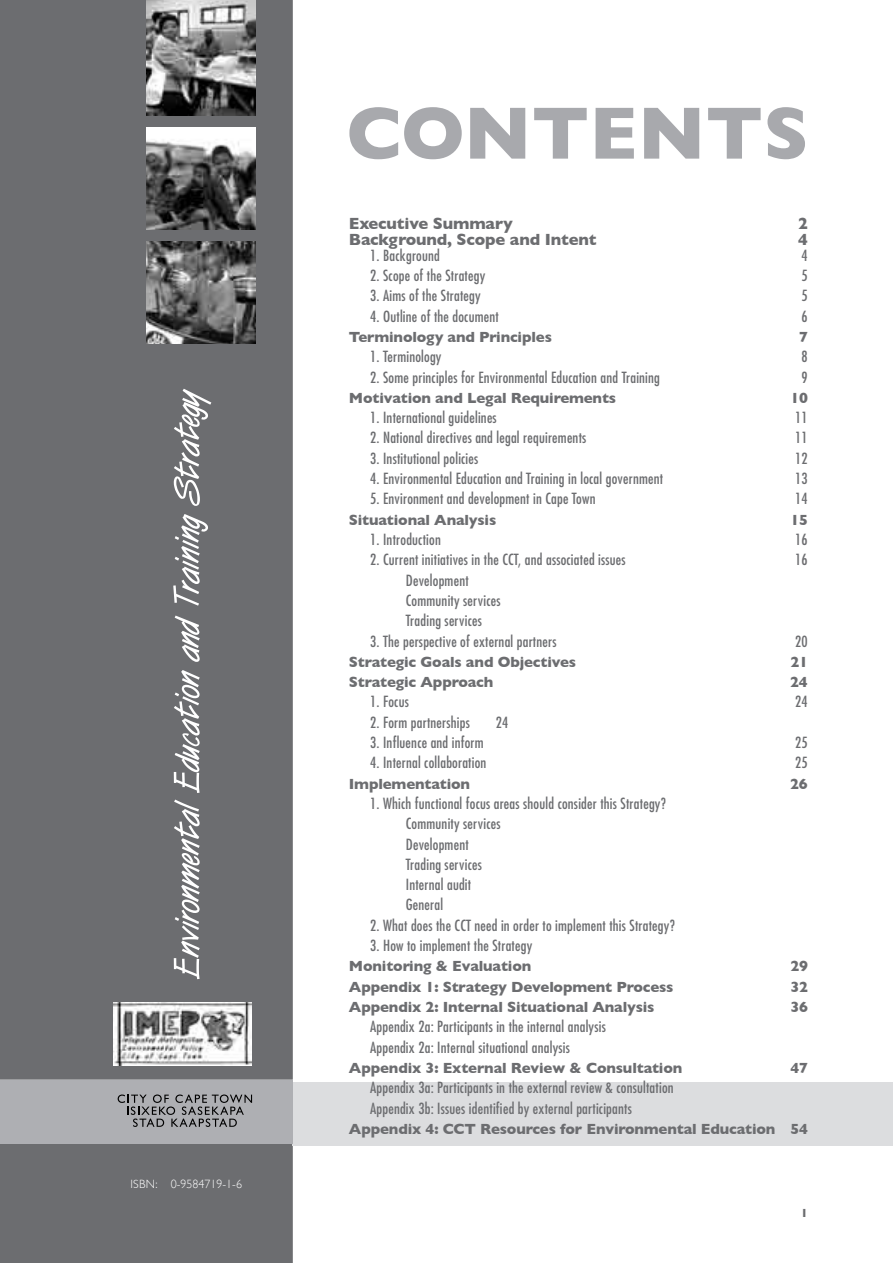
<style>
.page{position:relative;width:893px;height:1263px;background:#fff}
.page>*{position:absolute;margin:0;border:0;box-sizing:border-box;transform-origin:0 0}
.t1{font:700 75px "Gill Sans";color:#a8a9ad}
.t2{font:700 16.5px "Gill Sans";letter-spacing:-.01em;color:#6c6d70}
.t3{font:condensed 15px/20.2px "Futura";letter-spacing:.015em;color:#6c6d70}
.t4{font:700 15px "Gill Sans";letter-spacing:-.01em;color:#6c6d70}
.t5{font:300 12px "Gill Sans";color:#fff}
.t6{font:700 12px "Gill Sans";color:#6c6d70}
</style>
<div class="page">
<div style="left:0;top:0;width:293px;height:1263px;background:#6c6d70"></div>
<div style="left:293px;top:1082px;width:600px;height:64px;background:#dcdddf"></div>
<div style="left:0;top:1080px;width:293px;height:63px;background:#aeafb3"></div>
<img style="left:113px;top:1003px;width:139px;height:62px">
<svg style="left:118px;top:1094px;width:134px;height:33px"></svg>
<img style="left:146px;top:0;width:109px;height:116px">
<img style="left:146px;top:127px;width:109px;height:103px">
<img style="left:146px;top:241px;width:109px;height:103px">
<svg style="left:173px;top:389px;width:38px;height:590px;background:#898a8c"></svg>
<p class="t5" style="left:130px;top:1177px;width:113px">ISBN: 0-9584719-1-6</p>
<h1 class="t1" style="left:346px;top:89px;width:464px">CONTENTS</h1>
<p class="t2" style="left:349px;top:213px;width:165px">Executive Summary</p>
<p class="t2" style="left:798px;top:213px;width:11px">2</p>
<p class="t2" style="left:349px;top:229px;width:249px">Background, Scope and Intent</p>
<p class="t2" style="left:798px;top:229px;width:11px">4</p>
<p class="t3" style="left:370px;top:245px;width:71px">1. Background</p>
<p class="t3" style="left:801px;top:245px;width:8px">4</p>
<p class="t3" style="left:370px;top:265px;width:117px">2. Scope of the Strategy</p>
<p class="t3" style="left:801px;top:265px;width:8px">5</p>
<p class="t3" style="left:370px;top:286px;width:112px">3. Aims of the Strategy</p>
<p class="t3" style="left:801px;top:286px;width:8px">5</p>
<p class="t3" style="left:370px;top:306px;width:130px">4. Outline of the document</p>
<p class="t3" style="left:801px;top:306px;width:8px">6</p>
<p class="t4" style="left:349px;top:328px;width:205px">Terminology and Principles</p>
<p class="t4" style="left:799px;top:328px;width:10px">7</p>
<p class="t3" style="left:370px;top:346px;width:73px">1. Terminology</p>
<p class="t3" style="left:801px;top:346px;width:8px">8</p>
<p class="t3" style="left:370px;top:367px;width:291px">2. Some principles for Environmental Education and Training</p>
<p class="t3" style="left:801px;top:367px;width:8px">9</p>
<p class="t4" style="left:349px;top:389px;width:269px">Motivation and Legal Requirements</p>
<p class="t4" style="left:790px;top:389px;width:19px">10</p>
<p class="t3" style="left:370px;top:407px;width:128px">1. International guidelines</p>
<p class="t3" style="left:795px;top:407px;width:14px">11</p>
<p class="t3" style="left:370px;top:428px;width:218px">2. National directives and legal requirements</p>
<p class="t3" style="left:795px;top:428px;width:14px">11</p>
<p class="t3" style="left:370px;top:448px;width:110px">3. Institutional policies</p>
<p class="t3" style="left:795px;top:448px;width:14px">12</p>
<p class="t3" style="left:370px;top:468px;width:295px">4. Environmental Education and Training in local government</p>
<p class="t3" style="left:795px;top:468px;width:14px">13</p>
<p class="t3" style="left:370px;top:489px;width:227px">5. Environment and development in Cape Town</p>
<p class="t3" style="left:795px;top:489px;width:14px">14</p>
<p class="t4" style="left:349px;top:511px;width:149px">Situational Analysis</p>
<p class="t4" style="left:790px;top:511px;width:19px">15</p>
<p class="t3" style="left:370px;top:529px;width:72px">1. Introduction</p>
<p class="t3" style="left:795px;top:529px;width:14px">16</p>
<p class="t3" style="left:370px;top:549px;width:257px">2. Current initiatives in the CCT, and associated issues</p>
<p class="t3" style="left:795px;top:549px;width:14px">16</p>
<p class="t3" style="left:406px;top:570px;width:96px">Development<br>Community services<br>Trading services</p>
<p class="t3" style="left:370px;top:631px;width:188px">3. The perspective of external partners</p>
<p class="t3" style="left:795px;top:631px;width:14px">20</p>
<p class="t4" style="left:349px;top:653px;width:229px">Strategic Goals and Objectives</p>
<p class="t4" style="left:790px;top:653px;width:19px">21</p>
<p class="t4" style="left:349px;top:673px;width:146px">Strategic Approach</p>
<p class="t4" style="left:790px;top:673px;width:19px">24</p>
<p class="t3" style="left:370px;top:692px;width:40px">1. Focus</p>
<p class="t3" style="left:795px;top:692px;width:14px">24</p>
<p class="t3" style="left:370px;top:712px;width:101px">2. Form partnerships</p>
<p class="t3" style="left:496px;top:712px;width:14px">24</p>
<p class="t3" style="left:370px;top:732px;width:115px">3. Influence and inform</p>
<p class="t3" style="left:795px;top:732px;width:14px">25</p>
<p class="t3" style="left:370px;top:753px;width:118px">4. Internal collaboration</p>
<p class="t3" style="left:795px;top:753px;width:14px">25</p>
<p class="t4" style="left:349px;top:775px;width:123px">Implementation</p>
<p class="t4" style="left:790px;top:775px;width:19px">26</p>
<p class="t3" style="left:406px;top:793px;width:262px;text-indent:-36px">1. Which functional focus areas should consider this Strategy?<br>Community services<br>Development<br>Trading services<br>Internal audit<br>General</p>
<p class="t3" style="left:370px;top:915px;width:306px">2. What does the CCT need in order to implement this Strategy?</p>
<p class="t3" style="left:370px;top:935px;width:164px">3. How to implement the Strategy</p>
<p class="t4" style="left:349px;top:957px;width:184px">Monitoring &amp; Evaluation</p>
<p class="t4" style="left:790px;top:957px;width:19px">29</p>
<p class="t4" style="left:349px;top:978px;width:326px">Appendix 1: Strategy Development Process</p>
<p class="t4" style="left:790px;top:978px;width:19px">32</p>
<p class="t4" style="left:349px;top:998px;width:307px">Appendix 2: Internal Situational Analysis</p>
<p class="t4" style="left:790px;top:998px;width:19px">36</p>
<p class="t3" style="left:370px;top:1016px;width:237px">Appendix 2a: Participants in the internal analysis<br>Appendix 2a: Internal situational analysis</p>
<p class="t4" style="left:349px;top:1059px;width:335px">Appendix 3: External Review &amp; Consultation</p>
<p class="t4" style="left:790px;top:1059px;width:19px">47</p>
<p class="t3" style="left:370px;top:1077px;width:305px">Appendix 3a: Participants in the external review &amp; consultation<br>Appendix 3b: Issues identified by external participants</p>
<p class="t4" style="left:349px;top:1120px;width:461px">Appendix 4: CCT Resources for Environmental Education 54</p>
<p class="t6" style="left:801px;top:1206px;width:9px">1</p>
</div>
